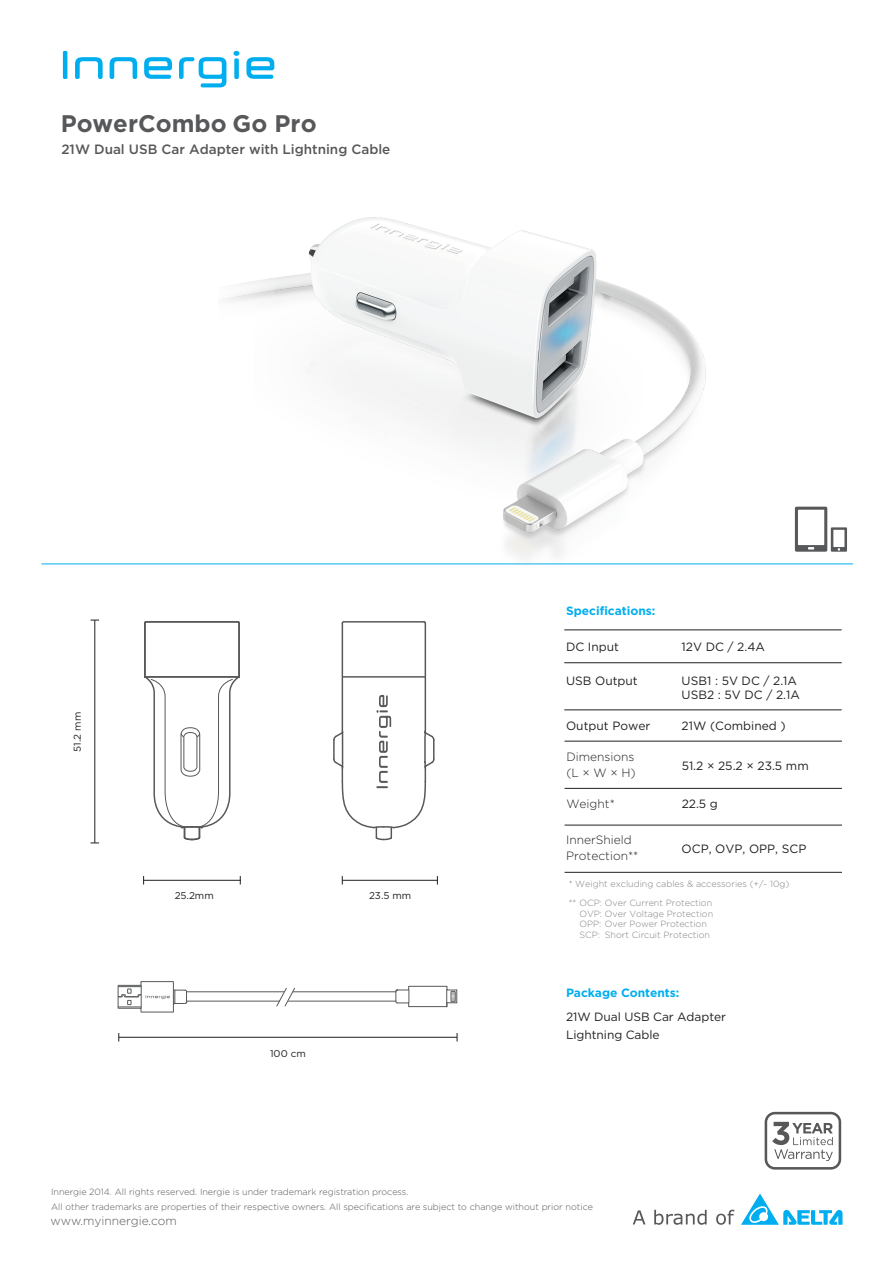
<style>
.page{position:relative;width:893px;height:1263px;background:#fff}
.page>*{position:absolute;margin:0;border:0;box-sizing:border-box;transform-origin:0 0}
.t1{font:700 24px "Gotham";color:#57585a}
.t2{font:500 13.5px "Gotham";color:#57585a}
.t3{font:12px/14.4px "Gotham";color:#231f20}
.t4{font:300 12px/15.8px "Gotham";color:#231f20}
.t5{font:700 12px "Gotham";color:#00aeef}
.t6{font:300 12px "Gotham";color:#57585a}
.t7{font:9.9px "Gotham";color:#231f20}
.t8{font:300 9px/15.6px "Gotham";color:#57585a}
.t9{font:300 9px/10.8px "Gotham";color:#808285}
</style>
<div class="page">
<svg style="left:63px;top:51px;width:211px;height:36px"></svg>
<hr style="left:564px;top:710px;width:278px;height:1px;background:#231f20">
<hr style="left:564px;top:662px;width:278px;height:1px;background:#231f20">
<hr style="left:564px;top:630px;width:278px;height:1px;background:#231f20">
<hr style="left:144px;top:880px;width:97px;height:1px;background:#231f20">
<hr style="left:342px;top:880px;width:96px;height:1px;background:#231f20">
<hr style="left:95px;top:620px;width:1px;height:223px;background:#231f20">
<svg style="left:633px;top:1210px;width:12px;height:14px"></svg>
<svg style="left:654px;top:1210px;width:53px;height:15px"></svg>
<svg style="left:716px;top:1210px;width:18px;height:15px"></svg>
<svg style="left:741px;top:1193px;width:101px;height:32px"></svg>
<svg style="left:795px;top:507px;width:52px;height:45px"></svg>
<hr style="left:565px;top:741px;width:277px;height:1px;background:#231f20">
<hr style="left:565px;top:788px;width:277px;height:1px;background:#231f20">
<hr style="left:565px;top:825px;width:277px;height:1px;background:#231f20">
<hr style="left:565px;top:872px;width:277px;height:1px;background:#231f20">
<hr style="left:119px;top:1037px;width:338px;height:1px;background:#231f20">
<svg style="left:118px;top:981px;width:339px;height:32px"></svg>
<svg style="left:333px;top:621px;width:102px;height:220px"></svg>
<hr style="left:343px;top:676px;width:82px;height:2px;background:#57585a">
<svg style="left:144px;top:621px;width:96px;height:220px"></svg>
<hr style="left:42px;top:564px;width:811px;height:1px;background:#00aeef">
<img style="left:219px;top:217px;width:530px;height:348px">
<svg style="left:219px;top:217px;width:65px;height:188px"></svg>
<svg style="left:765px;top:1112px;width:76px;height:57px"></svg>
<h1 class="t1" style="left:61px;top:107px;width:257px">PowerCombo Go Pro</h1>
<h2 class="t2" style="left:61px;top:140px;width:331px">21W Dual USB Car Adapter with Lightning Cable</h2>
<p class="t7" style="left:71px;top:751px;width:41px;rotate:-90deg">51.2 mm</p>
<p class="t7" style="left:175px;top:889px;width:41px">25.2mm</p>
<p class="t7" style="left:369px;top:889px;width:44px">23.5 mm</p>
<p class="t7" style="left:270px;top:1047px;width:37px">100 cm</p>
<h3 class="t5" style="left:566px;top:603px;width:91px">Specifications:</h3>
<h3 class="t3" style="left:566px;top:639px;width:54px">DC Input</h3>
<h3 class="t3" style="left:566px;top:673px;width:73px">USB Output</h3>
<h3 class="t3" style="left:566px;top:719px;width:86px">Output Power</h3>
<h3 class="t4" style="left:566px;top:749px;width:71px">Dimensions (L × W × H)</h3>
<h3 class="t4" style="left:566px;top:796px;width:50px">Weight*</h3>
<h3 class="t3" style="left:682px;top:639px;width:85px">12V DC / 2.4A</h3>
<h3 class="t3" style="left:682px;top:673px;width:120px">USB1 : 5V DC / 2.1A<br>USB2 : 5V DC / 2.1A</h3>
<h3 class="t3" style="left:682px;top:719px;width:105px">21W (Combined )</h3>
<h3 class="t3" style="left:682px;top:758px;width:129px">51.2 × 25.2 × 23.5 mm</h3>
<h3 class="t3" style="left:682px;top:797px;width:38px">22.5 g</h3>
<h3 class="t4" style="left:566px;top:831px;width:74px;line-height:16.5px">InnerShield<br>Protection**</h3>
<p class="t9" style="left:579px;top:897px;width:135px;text-indent:-11px">** OCP: Over Current Protection<br>OVP: Over Voltage Protection<br>OPP: Over Power Protection<br>SCP: Short Circuit Protection</p>
<h3 class="t3" style="left:682px;top:841px;width:126px">OCP, OVP, OPP, SCP</h3>
<p class="t9" style="left:569px;top:878px;width:222px">* Weight excluding cables &amp; accessories (+/- 10g)</p>
<h3 class="t5" style="left:566px;top:985px;width:115px">Package Contents:</h3>
<h3 class="t3" style="left:566px;top:1008px;width:161px;line-height:18px">21W Dual USB Car Adapter<br>Lightning Cable</h3>
<p class="t8" style="left:51px;top:1183px;width:543px">Innergie 2014. All rights reserved. Inergie is under trademark registration process.<br>All other trademarks are properties of their respective owners. All specifications are subject to change without prior notice</p>
<h3 class="t6" style="left:51px;top:1213px;width:128px">www.myinnergie.com</h3>
</div>
